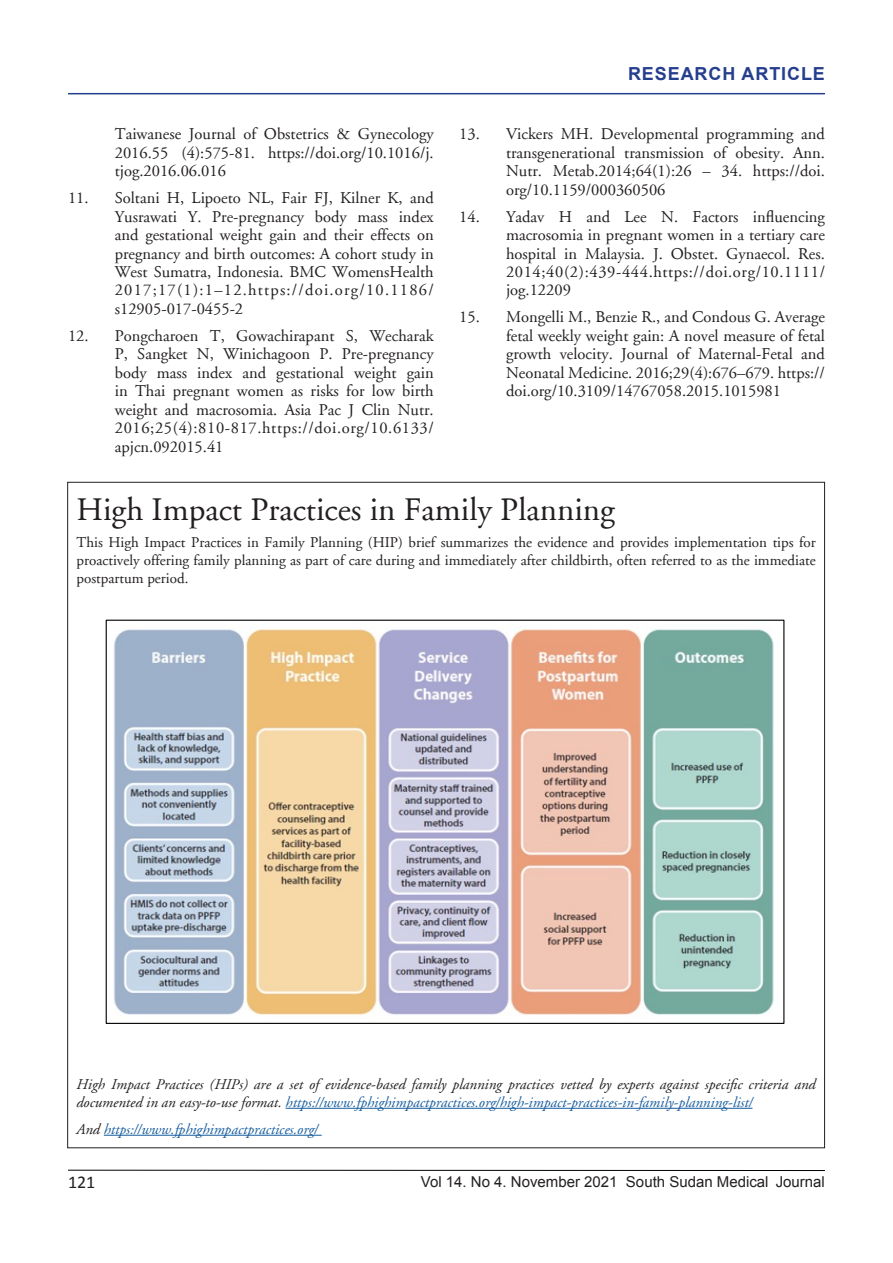
<style>
.page{position:relative;width:893px;height:1263px;background:#fff}
.page>*{position:absolute;margin:0;border:0;box-sizing:border-box;transform-origin:0 0}
.t1{font:33px "Adobe Garamond";color:#231f20}
.Sidebar{font:700 18px "Arial";letter-spacing:.05em;color:#253f8e}
.t2{font:18px "Calibri";color:#231f20}
.t3{font:16.5px/18.5px "Adobe Garamond";color:#231f20;text-align:justify}
.t4{font:15px/18.5px "Adobe Garamond";color:#231f20;text-align:justify}
.t5{font:italic 15px/18.5px "Adobe Garamond";color:#231f20}
.t6{font:15px "Arial";color:#231f20}
.t7{font:italic 15px "Adobe Garamond";color:#175d9e}
.s1{color:#175d9e}
.s2{color:#231f20}
</style>
<div class="page">
<hr style="left:68px;top:1170px;width:757px;height:1px;background:#000">
<hr style="left:68px;top:93px;width:757px;height:1px;background:#253f8e">
<hr style="left:286px;top:1108px;width:466px;height:1px;background:#175d9e">
<hr style="left:104px;top:1135px;width:218px;height:1px;background:#175d9e">
<img style="left:114px;top:629px;width:660px;height:387px">
<p class="t3" style="left:115px;top:125px;width:320px">Taiwanese Journal of Obstetrics &amp; Gynecology 2016.55 (4):575-81. https://doi.org/10.1016/j. tjog.2016.06.016</p>
<p class="t3" style="left:115px;top:189px;width:320px;text-indent:-47px">11. Soltani H, Lipoeto NL, Fair FJ, Kilner K, and Yusrawati Y. Pre-pregnancy body mass index and gestational weight gain and their effects on pregnancy and birth outcomes: A cohort study in West Sumatra, Indonesia. BMC WomensHealth 2017;17(1):1–12.https://doi.org/10.1186/ s12905-017-0455-2</p>
<p class="t3" style="left:115px;top:327px;width:321px;text-indent:-47px">12. Pongcharoen T, Gowachirapant S, Wecharak P, Sangket N, Winichagoon P. Pre-pregnancy body mass index and gestational weight gain in Thai pregnant women as risks for low birth weight and macrosomia. Asia Pac J Clin Nutr.<br>2016;25(4):810-817.https://doi.org/10.6133/ apjcn.092015.41</p>
<p class="Sidebar" style="left:628px;top:62px;width:198px">RESEARCH ARTICLE</p>
<p class="t3" style="left:506px;top:125px;width:320px;text-indent:-47px">13. Vickers MH. Developmental programming and transgenerational transmission of obesity. Ann.<br>Nutr. Metab.2014;64(1):26 – 34. https://doi. org/10.1159/000360506</p>
<p class="t3" style="left:506px;top:208px;width:321px;text-indent:-47px">14. Yadav H and Lee N. Factors influencing macrosomia in pregnant women in a tertiary care hospital in Malaysia. J. Obstet. Gynaecol. Res.<br>2014;40(2):439-444.https://doi.org/10.1111/ jog.12209</p>
<p class="t3" style="left:506px;top:308px;width:320px;text-indent:-47px">15. Mongelli M., Benzie R., and Condous G. Average fetal weekly weight gain: A novel measure of fetal growth velocity. Journal of Maternal-Fetal and Neonatal Medicine. 2016;29(4):676–679. https:// doi.org/10.3109/14767058.2015.1015981</p>
<p class="t1" style="left:77px;top:491px;width:540px">High Impact Practices in Family Planning</p>
<p class="t4" style="left:77px;top:533px;width:741px">This High Impact Practices in Family Planning (HIP) brief summarizes the evidence and provides implementation tips for proactively offering family planning as part of care during and immediately after childbirth, often referred to as the immediate postpartum period.</p>
<p class="t5" style="left:77px;top:1075px;width:741px">High Impact Practices (HIPs) are a set of evidence-based family planning practices vetted by experts against specific criteria and documented in an easy-to-use format. <span class="s1">https://www.fphighimpactpractices.org/high-impact-practices-in-family-planning-list/</span></p>
<p class="t7" style="left:77px;top:1121px;width:243px"><span class="s2">And</span> https://www.fphighimpactpractices.org/</p>
<p class="t2" style="left:68px;top:1171px;width:29px">121</p>
<p class="t6" style="left:421px;top:1172px;width:406px">Vol 14. No 4. November 2021 South Sudan Medical Journal</p>
</div>
